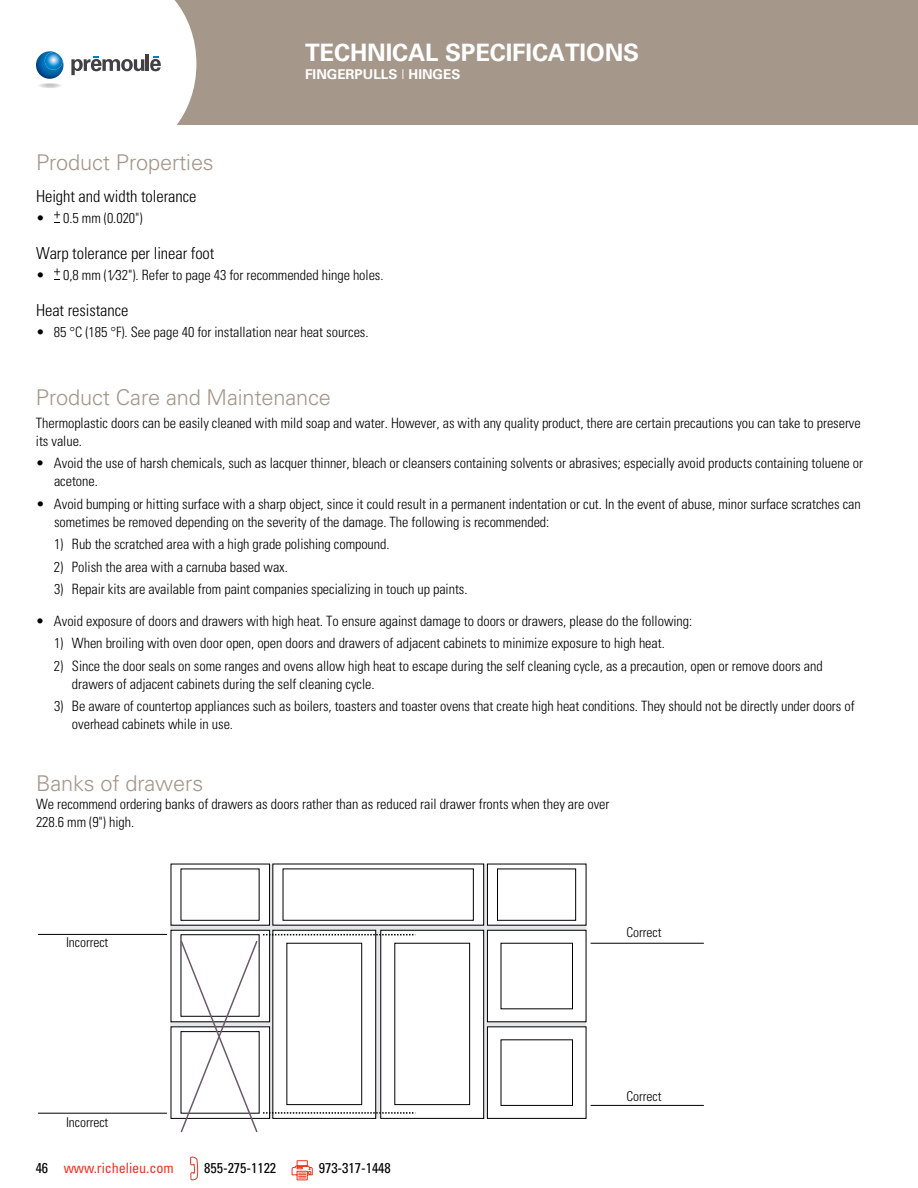
<style>
.page{position:relative;width:918px;height:1188px;background:#fff}
.page>*{position:absolute;margin:0;border:0;box-sizing:border-box;transform-origin:0 0}
.t1{font:700 24px "Univers";letter-spacing:-.005em;color:#fff}
.t2{font:300 21.75px "Univers";letter-spacing:-.005em;color:#a5978a}
.t3{font:300 condensed 16.5px "Univers";letter-spacing:-.005em;color:#000}
.t4{font:300 condensed 14.25px/18px "Univers";letter-spacing:-.005em;color:#000}
.t5{font:condensed 14.25px "Univers";letter-spacing:-.005em;color:#000}
.t6{font:condensed 14.25px "Univers";letter-spacing:-.005em;color:#ee3524}
.t7{font:300 condensed 13.5px "Univers";letter-spacing:-.005em;color:#000}
.t8{font:700 13.5px "Univers";color:#fff}
.s1{font-weight:300}
.s2{color:#000}
</style>
<div class="page">
<div style="left:0;top:0;width:918px;height:124px;background:#a5978a"></div>
<div style="left:0;top:0;width:140px;height:128px;background:#fff"></div>
<svg style="left:63px;top:0;width:133px;height:125px"></svg>
<img style="left:36px;top:51px;width:27px;height:28px">
<img style="left:45px;top:52px;width:18px;height:18px">
<svg style="left:170px;top:863px;width:417px;height:256px"></svg>
<hr style="left:38px;top:934px;width:129px;height:1px;background:#000">
<hr style="left:591px;top:943px;width:113px;height:1px;background:#000">
<hr style="left:38px;top:1113px;width:129px;height:1px;background:#000">
<hr style="left:591px;top:1105px;width:113px;height:1px;background:#000">
<svg style="left:180px;top:934px;width:393px;height:247px"></svg>
<svg style="left:54px;top:211px;width:6px;height:12px"></svg>
<svg style="left:54px;top:268px;width:6px;height:12px"></svg>
<h1 class="t1" style="left:305px;top:39px;width:336px">TECHNICAL SPECIFICATIONS</h1>
<p class="t8" style="left:305px;top:67px;width:157px">FINGERPULLS <span class="s1">I</span> HINGES</p>
<h2 class="t2" style="left:36px;top:149px;width:179px">Product Properties</h2>
<p class="t3" style="left:36px;top:186px;width:162px">Height and width tolerance</p>
<p class="t4" style="left:36px;top:209px;width:108px">• 0.5 mm (0.020")</p>
<p class="t3" style="left:36px;top:243px;width:180px">Warp tolerance per linear foot</p>
<p class="t4" style="left:36px;top:266px;width:349px">• 0,8 mm (1⁄32"). Refer to page 43 for recommended hinge holes.</p>
<p class="t3" style="left:36px;top:300px;width:94px">Heat resistance</p>
<p class="t4" style="left:36px;top:323px;width:334px">• 85 °C (185 °F). See page 40 for installation near heat sources.</p>
<h2 class="t2" style="left:36px;top:385px;width:297px">Product Care and Maintenance</h2>
<p class="t4" style="left:36px;top:414px;width:826px">Thermoplastic doors can be easily cleaned with mild soap and water. However, as with any quality product, there are certain precautions you can take to preserve its value.</p>
<p class="t4" style="left:54px;top:454px;width:811px;text-indent:-18px">• Avoid the use of harsh chemicals, such as lacquer thinner, bleach or cleansers containing solvents or abrasives; especially avoid products containing toluene or acetone.</p>
<p class="t4" style="left:54px;top:495px;width:808px;text-indent:-18px">• Avoid bumping or hitting surface with a sharp object, since it could result in a permanent indentation or cut. In the event of abuse, minor surface scratches can sometimes be removed depending on the severity of the damage. The following is recommended:</p>
<p class="t4" style="left:54px;top:535px;width:337px">1) Rub the scratched area with a high grade polishing compound.</p>
<p class="t4" style="left:54px;top:558px;width:235px">2) Polish the area with a carnuba based wax.</p>
<p class="t4" style="left:54px;top:580px;width:415px">3) Repair kits are available from paint companies specializing in touch up paints.</p>
<p class="t4" style="left:36px;top:612px;width:658px">• Avoid exposure of doors and drawers with high heat. To ensure against damage to doors or drawers, please do the following:</p>
<p class="t4" style="left:54px;top:634px;width:612px">1) When broiling with oven door open, open doors and drawers of adjacent cabinets to minimize exposure to high heat.</p>
<p class="t4" style="left:72px;top:657px;width:752px;text-indent:-18px">2) Since the door seals on some ranges and ovens allow high heat to escape during the self cleaning cycle, as a precaution, open or remove doors and drawers of adjacent cabinets during the self cleaning cycle.</p>
<p class="t4" style="left:72px;top:697px;width:784px;text-indent:-18px">3) Be aware of countertop appliances such as boilers, toasters and toaster ovens that create high heat conditions. They should not be directly under doors of overhead cabinets while in use.</p>
<h2 class="t2" style="left:36px;top:770px;width:169px">Banks of drawers</h2>
<p class="t4" style="left:36px;top:795px;width:575px">We recommend ordering banks of drawers as doors rather than as reduced rail drawer fronts when they are over<br>228.6 mm (9") high.</p>
<p class="t7" style="left:66px;top:934px;width:44px">Incorrect</p>
<p class="t7" style="left:627px;top:924px;width:36px">Correct</p>
<p class="t7" style="left:66px;top:1114px;width:44px">Incorrect</p>
<p class="t6" style="left:36px;top:1159px;width:140px"><span class="s2">46</span> www.richelieu.com</p>
<p class="t5" style="left:204px;top:1159px;width:74px">855-275-1122</p>
<p class="t5" style="left:319px;top:1159px;width:74px">973-317-1448</p>
<p class="t7" style="left:627px;top:1089px;width:36px">Correct</p>
</div>
